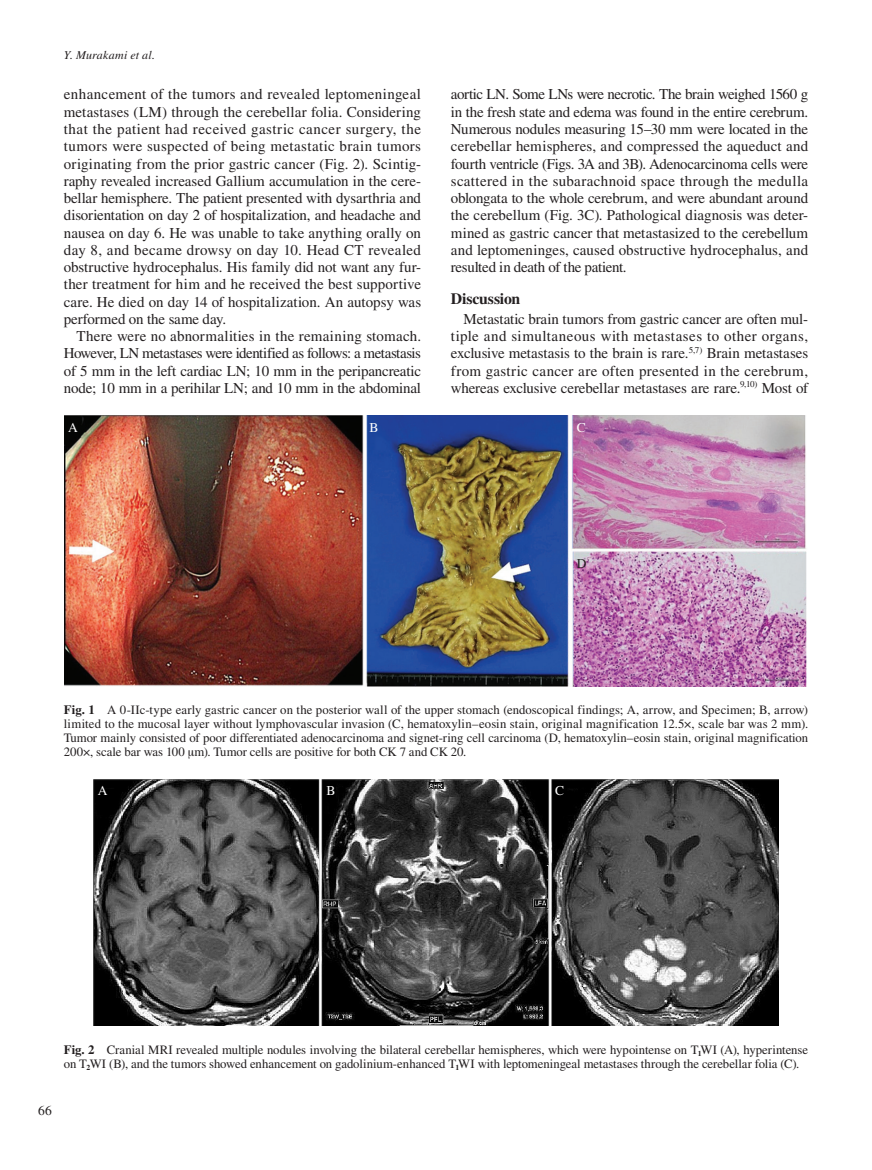
<style>
.page{position:relative;width:872px;height:1170px;background:#fff}
.page>*{position:absolute;margin:0;border:0;box-sizing:border-box;transform-origin:0 0}
.atcs12-HeadingLevel{font:700 15.75px "Times";letter-spacing:-.01em;color:#231f20}
.atcs11-BodyParaInden{font:15px/17.2px "Times";letter-spacing:-.01em;color:#231f20;text-align:justify}
.atcs18-FigLegend{font:13.5px "Times";color:#fff}
.目次偶数{font:13.5px "Times";color:#231f20}
.atcs18-FigLegend-2{font:13.5px "Times";color:#231f20}
.atcs18-FigLegend-3{font:12.75px/14.2px "Times";letter-spacing:-.005em;color:#231f20;text-align:justify}
.t1{font:italic 12px "Times";letter-spacing:.015em;color:#231f20}
.s1{font-weight:700}
</style>
<div class="page">
<img style="left:64px;top:416px;width:743px;height:270px">
<img style="left:93px;top:779px;width:685px;height:246px">
<p class="t1" style="left:64px;top:48px;width:93px">Y. Murakami et al.</p>
<p class="atcs11-BodyParaInden" style="left:64px;top:86px;width:359px">enhancement of the tumors and revealed leptomeningeal metastases (LM) through the cerebellar folia. Considering that the patient had received gastric cancer surgery, the tumors were suspected of being metastatic brain tumors originating from the prior gastric cancer (Fig. 2). Scintig&shy;raphy revealed increased Gallium accumulation in the cere&shy;bellar hemisphere. The patient presented with dysarthria and disorientation on day 2 of hospitalization, and headache and nausea on day 6. He was unable to take anything orally on day 8, and became drowsy on day 10. Head CT revealed obstructive hydrocephalus. His family did not want any fur&shy;ther treatment for him and he received the best supportive care. He died on day 14 of hospitalization. An autopsy was performed on the same day.</p>
<p class="atcs11-BodyParaInden" style="left:64px;top:327px;width:359px;text-indent:13px">There were no abnormalities in the remaining stomach.<br>However, LN metastases were identified as follows: a metastasis of 5 mm in the left cardiac LN; 10 mm in the peripancreatic node; 10 mm in a perihilar LN; and 10 mm in the abdominal</p>
<p class="atcs18-FigLegend" style="left:68px;top:419px;width:11px">A</p>
<p class="atcs18-FigLegend" style="left:369px;top:419px;width:11px">B</p>
<p class="atcs11-BodyParaInden" style="left:451px;top:86px;width:359px">aortic LN. Some LNs were necrotic. The brain weighed 1560 g in the fresh state and edema was found in the entire cerebrum.<br>Numerous nodules measuring 15–30 mm were located in the cerebellar hemispheres, and compressed the aqueduct and fourth ventricle (Figs. 3A and 3B). Adenocarcinoma cells were scattered in the subarachnoid space through the medulla oblongata to the whole cerebrum, and were abundant around the cerebellum (Fig. 3C). Pathological diagnosis was deter&shy;mined as gastric cancer that metastasized to the cerebellum and leptomeninges, caused obstructive hydrocephalus, and resulted in death of the patient.</p>
<p class="atcs12-HeadingLevel" style="left:451px;top:289px;width:71px">Discussion</p>
<p class="atcs11-BodyParaInden" style="left:451px;top:310px;width:359px;text-indent:13px">Metastatic brain tumors from gastric cancer are often mul&shy;tiple and simultaneous with metastases to other organs, exclusive metastasis to the brain is rare.<sup>5,7)</sup> Brain metastases from gastric cancer are often presented in the cerebrum, whereas exclusive cerebellar metastases are rare.<sup>9,10)</sup> Most of</p>
<p class="atcs18-FigLegend" style="left:576px;top:419px;width:11px">C</p>
<p class="atcs18-FigLegend-2" style="left:576px;top:555px;width:11px">D</p>
<p class="atcs18-FigLegend-3" style="left:64px;top:702px;width:746px"><span class="s1">Fig. 1</span> A 0-IIc-type early gastric cancer on the posterior wall of the upper stomach (endoscopical findings; A, arrow, and Specimen; B, arrow) limited to the mucosal layer without lymphovascular invasion (C, hematoxylin–eosin stain, original magnification 12.5×, scale bar was 2 mm).<br>Tumor mainly consisted of poor differentiated adenocarcinoma and signet-ring cell carcinoma (D, hematoxylin–eosin stain, original magnification 200×, scale bar was 100 µm). Tumor cells are positive for both CK 7 and CK 20.</p>
<p class="atcs18-FigLegend" style="left:98px;top:782px;width:11px">A</p>
<p class="atcs18-FigLegend" style="left:326px;top:782px;width:11px">B</p>
<p class="atcs18-FigLegend" style="left:555px;top:782px;width:11px">C</p>
<p class="atcs18-FigLegend-3" style="left:64px;top:1042px;width:746px"><span class="s1">Fig. 2</span> Cranial MRI revealed multiple nodules involving the bilateral cerebellar hemispheres, which were hypointense on T<sub>1</sub>WI (A), hyperintense on T<sub>2</sub>WI (B), and the tumors showed enhancement on gadolinium-enhanced T<sub>1</sub>WI with leptomeningeal metastases through the cerebellar folia (C).</p>
<p class="目次偶数" style="left:38px;top:1102px;width:15px">66</p>
</div>
